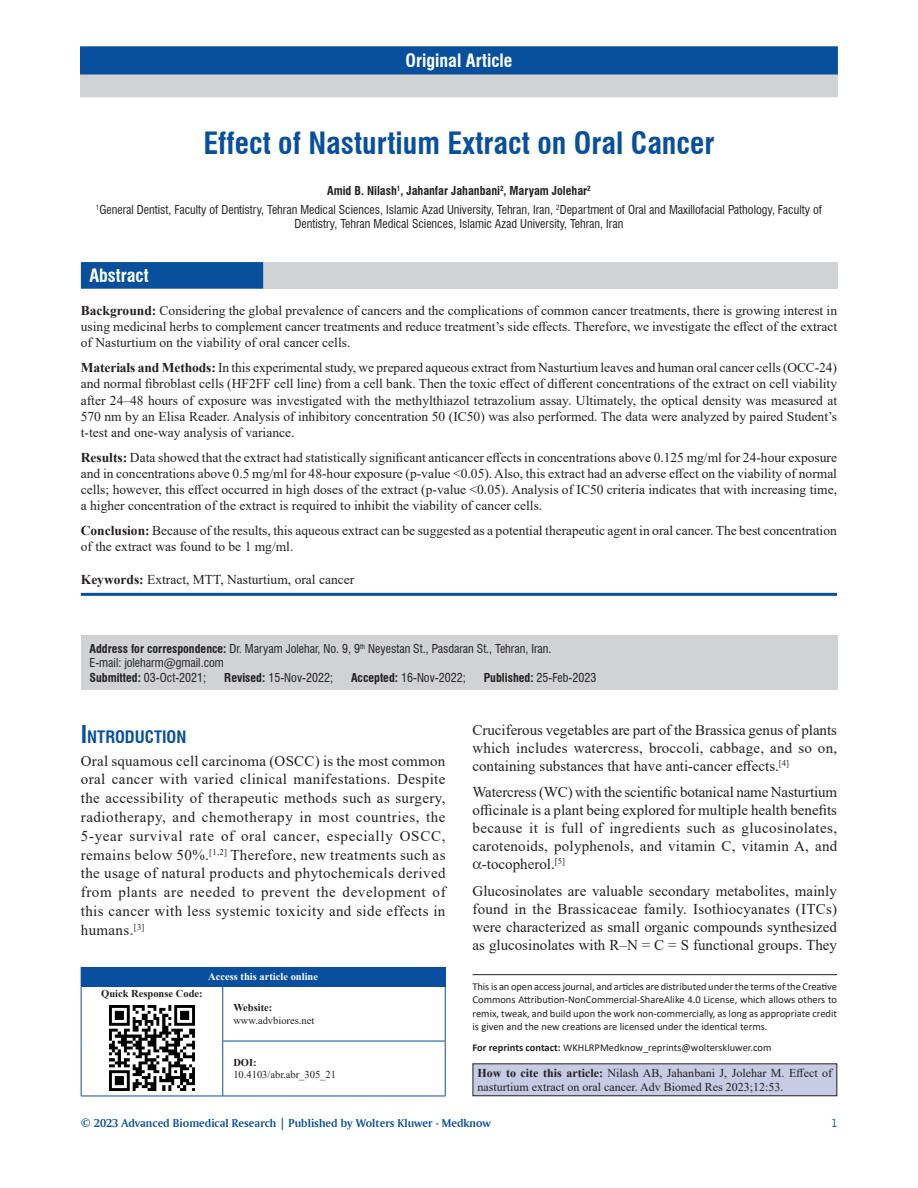
<style>
.page{position:relative;width:918px;height:1188px;background:#fff}
.page>*{position:absolute;margin:0;border:0;box-sizing:border-box;transform-origin:0 0}
.AT{font:700 condensed 30px "Swiss 721 BT";color:#08509d}
.AH{font:700 condensed 18px "Swiss 721 BT";color:#fff}
.ABSH{font:700 condensed 18px "Swiss 721 BT";color:#fff}
.t1{font:700 condensed 16.8px "Swiss 721 BT";color:#08509d}
.TX{font:15px/18.8px "Times New Roman";color:#231f20;text-align:justify}
.TX-2{font:15px "Times New Roman";letter-spacing:.03em;color:#231f20}
.ABS{font:13.5px/16.2px "Times New Roman";color:#231f20;text-align:justify}
.KWD{font:13.5px "Times New Roman";color:#231f20}
.AFF{font:condensed 12px/14.4px "Swiss 721 BT";color:#231f20;text-align:center}
.ADD{font:condensed 12px/14.4px "Swiss 721 BT";color:#231f20}
.HTC{font:12px/14.4px "Times New Roman";color:#231f20}
.HIS{font:condensed 12px "Swiss 721 BT";color:#231f20}
.t2{font:12px "Amerigo BT Bold A";color:#08509d}
.AU{font:700 condensed 12px "Swiss 721 BT";color:#231f20}
.t3{font:12px "Bell Centennial BT Address";color:#08509d}
.OS{font:10.5px/13.5px "Calibri";color:#231f20;text-align:justify}
.Website{font:10.5px/12.6px "Times New Roman";color:#231f20}
.ATAO{font:700 10.5px "Times New Roman";color:#fff}
.QRC{font:700 10.5px "Times New Roman";color:#231f20}
.s1{font-weight:700}
.s2{font-size:24px}
</style>
<div class="page">
<div style="left:80px;top:46px;width:758px;height:51px;background:#d1d2d4"></div>
<div style="left:81px;top:47px;width:756px;height:27px;background:#08509d"></div>
<div style="left:80px;top:46px;width:758px;height:29px;border:2px solid #08509d"></div>
<div style="left:81px;top:262px;width:756px;height:27px;background:#d1d2d4"></div>
<div style="left:81px;top:262px;width:182px;height:27px;background:#08509d"></div>
<hr style="left:81px;top:593px;width:756px;height:3px;background:#08509d">
<div style="left:81px;top:635px;width:756px;height:55px;background:#d1d2d4"></div>
<hr style="left:473px;top:974px;width:364px;height:1px;background:#231f20">
<div style="left:473px;top:1064px;width:364px;height:32px;background:#c7cbe4"></div>
<div style="left:473px;top:1063px;width:364px;height:33px;border:1px solid #231f20"></div>
<div style="left:81px;top:967px;width:364px;height:19px;background:#08509d"></div>
<svg style="left:445px;top:967px;width:1px;height:19px"></svg>
<hr style="left:81px;top:986px;width:1px;height:55px;background:#08509d">
<hr style="left:81px;top:1041px;width:1px;height:55px;background:#08509d">
<hr style="left:81px;top:986px;width:142px;height:1px;background:#08509d">
<hr style="left:222px;top:986px;width:1px;height:55px;background:#08509d">
<hr style="left:223px;top:986px;width:222px;height:1px;background:#08509d">
<hr style="left:445px;top:986px;width:1px;height:55px;background:#08509d">
<hr style="left:81px;top:1096px;width:142px;height:1px;background:#08509d">
<hr style="left:222px;top:1041px;width:1px;height:55px;background:#08509d">
<hr style="left:223px;top:1041px;width:222px;height:1px;background:#08509d">
<hr style="left:445px;top:1041px;width:1px;height:55px;background:#08509d">
<hr style="left:223px;top:1096px;width:222px;height:1px;background:#08509d">
<img style="left:109px;top:1005px;width:85px;height:85px">
<p class="AH" style="left:405px;top:50px;width:109px">Original Article</p>
<p class="AT" style="left:203px;top:125px;width:513px">Effect of Nasturtium Extract on Oral Cancer</p>
<p class="AU" style="left:327px;top:183px;width:265px">Amid B. Nilash<sup>1</sup>, Jahanfar Jahanbani<sup>2</sup>, Maryam Jolehar<sup>2</sup></p>
<p class="AFF" style="left:96px;top:202px;width:728px"><sup>1</sup>General Dentist, Faculty of Dentistry, Tehran Medical Sciences, Islamic Azad University, Tehran, Iran, <sup>2</sup>Department of Oral and Maxillofacial Pathology, Faculty of<br>Dentistry, Tehran Medical Sciences, Islamic Azad University, Tehran, Iran</p>
<p class="ABSH" style="left:89px;top:265px;width:61px">Abstract</p>
<p class="ABS" style="left:81px;top:302px;width:758px"><span class="s1">Background:</span> Considering the global prevalence of cancers and the complications of common cancer treatments, there is growing interest in using medicinal herbs to complement cancer treatments and reduce treatment’s side effects. Therefore, we investigate the effect of the extract of Nasturtium on the viability of oral cancer cells.</p>
<p class="ABS" style="left:81px;top:359px;width:758px"><span class="s1">Materials and Methods:</span> In this experimental study, we prepared aqueous extract from Nasturtium leaves and human oral cancer cells(OCC‑24) and normal fibroblast cells (HF2FF cell line) from a cell bank. Then the toxic effect of different concentrations of the extract on cell viability after 24–48 hours of exposure was investigated with the methylthiazol tetrazolium assay. Ultimately, the optical density was measured at 570 nm by an Elisa Reader. Analysis of inhibitory concentration 50 (IC50) was also performed. The data were analyzed by paired Student’s t‑test and one‑way analysis of variance.</p>
<p class="ABS" style="left:81px;top:449px;width:758px"><span class="s1">Results:</span> Data showed that the extract had statistically significant anticancer effects in concentrations above 0.125 mg/ml for 24‑hour exposure and in concentrations above 0.5 mg/ml for 48‑hour exposure (p‑value &lt;0.05). Also, this extract had an adverse effect on the viability of normal cells; however, this effect occurred in high doses of the extract (p‑value &lt;0.05). Analysis of IC50 criteria indicates that with increasing time, a higher concentration of the extract is required to inhibit the viability of cancer cells.</p>
<p class="ABS" style="left:81px;top:522px;width:758px"><span class="s1">Conclusion:</span> Because of the results, this aqueous extract can be suggested as a potential therapeutic agent in oral cancer. The best concentration of the extract was found to be 1 mg/ml.</p>
<p class="KWD" style="left:81px;top:570px;width:275px"><span class="s1">Keywords:</span> Extract, MTT, Nasturtium, oral cancer</p>
<p class="ADD" style="left:89px;top:641px;width:464px"><span class="s1">Address for correspondence:</span> Dr. Maryam Jolehar, No. 9, 9<sup>th</sup> Neyestan St., Pasdaran St., Tehran, Iran.<br>E‑mail: joleharm@gmail.com</p>
<p class="HIS" style="left:89px;top:670px;width:118px"><span class="s1">Submitted:</span> 03-Oct‑2021;</p>
<p class="HIS" style="left:224px;top:670px;width:110px"><span class="s1">Revised:</span> 15‑Nov‑2022;</p>
<p class="HIS" style="left:351px;top:670px;width:116px"><span class="s1">Accepted:</span> 16-Nov‑2022;</p>
<p class="HIS" style="left:484px;top:670px;width:114px"><span class="s1">Published:</span> 25-Feb-2023</p>
<h1 class="t1" style="left:81px;top:726px;width:107px"><span class="s2">I</span>NTRODUCTION</h1>
<p class="TX" style="left:81px;top:751px;width:366px">Oral squamous cell carcinoma (OSCC) is the most common oral cancer with varied clinical manifestations. Despite the accessibility of therapeutic methods such as surgery, radiotherapy, and chemotherapy in most countries, the 5‑year survival rate of oral cancer, especially OSCC, remains below 50%.<sup>[1,2]</sup> Therefore, new treatments such as the usage of natural products and phytochemicals derived from plants are needed to prevent the development of this cancer with less systemic toxicity and side effects in humans.<sup>[3]</sup></p>
<p class="ATAO" style="left:208px;top:969px;width:111px">Access this article online</p>
<p class="QRC" style="left:101px;top:986px;width:103px">Quick Response Code:</p>
<p class="Website" style="left:233px;top:1001px;width:82px"><span class="s1">Website: </span>www.advbiores.net</p>
<p class="Website" style="left:233px;top:1056px;width:104px"><span class="s1">DOI:<br></span>10.4103/abr.abr_305_21</p>
<p class="TX" style="left:472px;top:720px;width:366px;line-height:18px">Cruciferous vegetables are part of the Brassica genus of plants which includes watercress, broccoli, cabbage, and so on, containing substances that have anti‑cancer effects.<sup>[4]</sup></p>
<p class="TX" style="left:472px;top:782px;width:366px">Watercress (WC) with the scientific botanical name Nasturtium</p>
<p class="TX" style="left:472px;top:800px;width:366px">officinale is a plant being explored for multiple health benefits</p>
<p class="TX-2" style="left:472px;top:818px;width:366px">because it is full of ingredients such as glucosinolates,</p>
<p class="TX" style="left:472px;top:836px;width:366px">carotenoids, polyphenols, and vitamin C, vitamin A, and</p>
<p class="TX" style="left:482px;top:854px;width:85px">‑tocopherol.<sup>[5]</sup></p>
<p class="TX" style="left:472px;top:881px;width:366px;line-height:18px">Glucosinolates are valuable secondary metabolites, mainly found in the Brassicaceae family. Isothiocyanates (ITCs) were characterized as small organic compounds synthesized as glucosinolates with R–N = C = S functional groups. They</p>
<p class="OS" style="left:473px;top:979px;width:366px">This is an open access journal, and articles are distributed under the terms of the Creative Commons Attribution‑NonCommercial‑ShareAlike 4.0 License, which allows others to remix, tweak, and build upon the work non‑commercially, as long as appropriate credit is given and the new creations are licensed under the identical terms.</p>
<p class="OS" style="left:473px;top:1040px;width:300px"><span class="s1">For reprints contact:</span> WKHLRPMedknow_reprints@wolterskluwer.com</p>
<p class="HTC" style="left:478px;top:1065px;width:356px"><span class="s1">How to cite this article:</span> Nilash AB, Jahanbani J, Jolehar M. Effect of nasturtium extract on oral cancer. Adv Biomed Res 2023;12:53.</p>
<p class="t2" style="left:81px;top:1116px;width:412px">© 2023 Advanced Biomedical Research | Published by Wolters Kluwer - Medknow</p>
<p class="t3" style="left:832px;top:1116px;width:7px">1</p>
</div>
